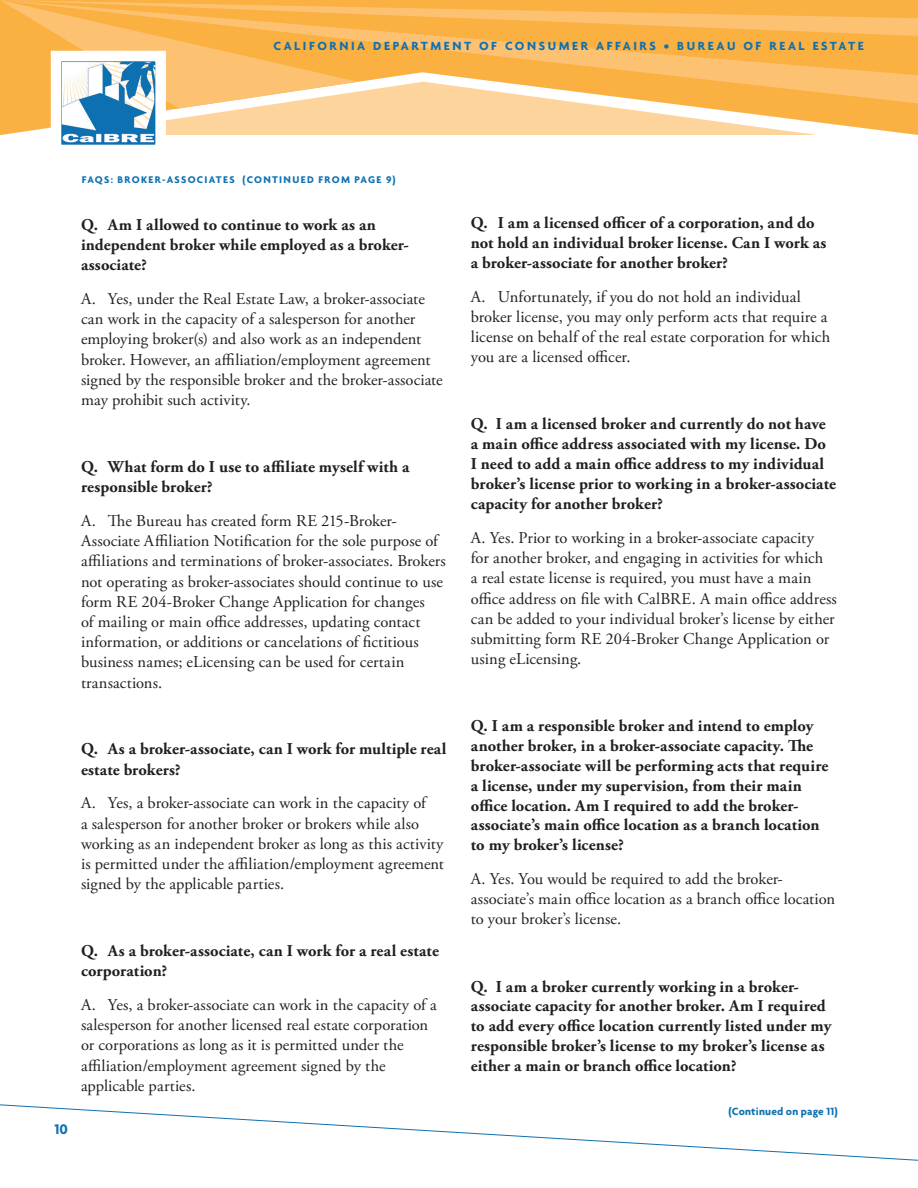
<style>
.page{position:relative;width:918px;height:1188px;background:#fff}
.page>*{position:absolute;margin:0;border:0;box-sizing:border-box;transform-origin:0 0}
.Body{font:16.5px/20.2px "Adobe Garamond Pro";color:#231f20}
.Body-2{font:700 16.5px/19.8px "Adobe Garamond Pro";letter-spacing:.005em;color:#231f20}
.t1{font:700 15px "Agenda";color:#0e71b2}
.t2{font:700 12.75px "Agenda";letter-spacing:.2em;color:#0e71b2}
.Body-3{font:700 11.25px "Agenda";letter-spacing:.02em;color:#0e71b2}
.CONTINUED_TEXT{font:700 10.5px "Agenda";letter-spacing:.12em;color:#0e71b2}
</style>
<div class="page">
<svg style="left:817px;top:0;width:101px;height:123px;background:#fbb652"></svg>
<svg style="left:0;top:1104px;width:918px;height:57px"></svg>
<svg style="left:0;top:0;width:817px;height:145px"></svg>
<p class="t2" style="left:274px;top:39px;width:592px">CALIFORNIA DEPARTMENT OF CONSUMER AFFAIRS • BUREAU OF REAL ESTATE</p>
<p class="CONTINUED_TEXT" style="left:82px;top:174px;width:316px">FAQS: BROKER-ASSOCIATES (CONTINUED FROM PAGE 9)</p>
<p class="Body-2" style="left:81px;top:215px;width:329px">Q. Am I allowed to continue to work as an independent broker while employed as a broker&shy;associate?</p>
<p class="Body" style="left:81px;top:289px;width:363px">A. Yes, under the Real Estate Law, a broker-associate can work in the capacity of a salesperson for another employing broker(s) and also work as an independent broker. However, an affiliation/employment agreement signed by the responsible broker and the broker-associate may prohibit such activity.</p>
<p class="Body-2" style="left:81px;top:457px;width:330px;line-height:20.2px">Q. What form do I use to affiliate myself with a responsible broker?</p>
<p class="Body" style="left:81px;top:511px;width:366px">A. The Bureau has created form RE 215-Broker-Associate Affiliation Notification for the sole purpose of affiliations and terminations of broker-associates. Brokers not operating as broker-associates should continue to use form RE 204-Broker Change Application for changes<br>of mailing or main office addresses, updating contact information, or additions or cancelations of fictitious business names; eLicensing can be used for certain transactions.</p>
<p class="Body-2" style="left:81px;top:739px;width:367px;line-height:20.2px">Q. As a broker-associate, can I work for multiple real estate brokers?</p>
<p class="Body" style="left:81px;top:794px;width:364px">A. Yes, a broker-associate can work in the capacity of<br>a salesperson for another broker or brokers while also working as an independent broker as long as this activity is permitted under the affiliation/employment agreement signed by the applicable parties.</p>
<p class="t1" style="left:54px;top:1120px;width:15px">10</p>
<p class="Body-2" style="left:81px;top:941px;width:359px;line-height:20.2px">Q. As a broker-associate, can I work for a real estate corporation?</p>
<p class="Body" style="left:81px;top:995px;width:357px">A. Yes, a broker-associate can work in the capacity of a salesperson for another licensed real estate corporation or corporations as long as it is permitted under the affiliation/employment agreement signed by the applicable parties.</p>
<p class="Body-2" style="left:471px;top:213px;width:357px">Q. I am a licensed officer of a corporation, and do not hold an individual broker license. Can I work as a broker-associate for another broker?</p>
<p class="Body" style="left:471px;top:287px;width:361px">A. Unfortunately, if you do not hold an individual broker license, you may only perform acts that require a license on behalf of the real estate corporation for which you are a licensed officer.</p>
<p class="Body-2" style="left:471px;top:415px;width:367px">Q. I am a licensed broker and currently do not have a main office address associated with my license. Do I need to add a main office address to my individual broker’s license prior to working in a broker-associate capacity for another broker?</p>
<p class="Body" style="left:471px;top:528px;width:368px">A. Yes. Prior to working in a broker-associate capacity<br>for another broker, and engaging in activities for which<br>a real estate license is required, you must have a main office address on file with CalBRE. A main office address can be added to your individual broker’s license by either submitting form RE 204-Broker Change Application or using eLicensing.</p>
<p class="Body-2" style="left:471px;top:717px;width:359px">Q. I am a responsible broker and intend to employ another broker, in a broker-associate capacity. The broker-associate will be performing acts that require a license, under my supervision, from their main office location. Am I required to add the broker&shy;associate’s main office location as a branch location to my broker’s license?</p>
<p class="Body" style="left:471px;top:869px;width:366px">A. Yes. You would be required to add the broker&shy;associate’s main office location as a branch office location to your broker’s license.</p>
<p class="Body-2" style="left:471px;top:977px;width:362px">Q. I am a broker currently working in a broker&shy;associate capacity for another broker. Am I required to add every office location currently listed under my responsible broker’s license to my broker’s license as either a main or branch office location?</p>
<p class="Body-3" style="left:728px;top:1105px;width:111px">(Continued on page 11)</p>
</div>
